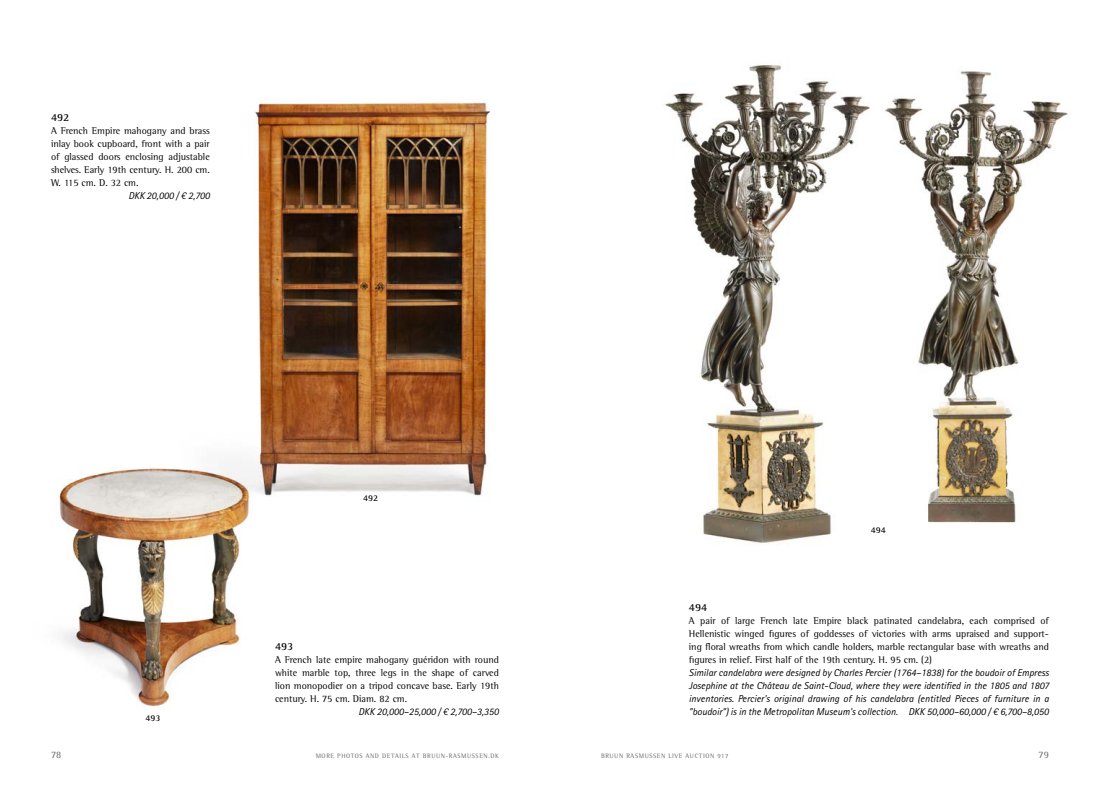
<style>
.page{position:relative;width:1100px;height:794px;background:#fff}
.page>*{position:absolute;margin:0;border:0;box-sizing:border-box;transform-origin:0 0}
.t1{font:700 11px "Rotis Semi Serif Pro";color:#000}
.t2{font:10px/13px "Rotis Semi Serif Pro";color:#000;text-align:justify}
.t3{font:italic 10px/13px "Rotis Sans Serif Pro";color:#000;text-align:justify}
.t4{font:10px "Rotis Semi Serif Pro";color:#6a6a69}
.t5{font:700 9px "Rotis Semi Serif Pro";color:#000}
.t6{font:6.5px "Rotis Semi Serif Pro";letter-spacing:.095em;color:#6a6a69}
</style>
<div class="page">
<img style="left:665px;top:64px;width:403px;height:479px">
<img style="left:255px;top:99px;width:235px;height:397px">
<img style="left:57px;top:444px;width:245px;height:263px">
<p class="t1" style="left:51px;top:111px;width:20px">492</p>
<p class="t2" style="left:51px;top:124px;width:160px">A French Empire mahogany and brass inlay book cupboard, front with a pair of glassed doors enclosing adjustable shelves. Early 19th century. H. 200 cm.<br>W. 115 cm. D. 32 cm.</p>
<p class="t3" style="left:128px;top:189px;width:83px">DKK 20,000 / € 2,700</p>
<p class="t5" style="left:146px;top:712px;width:17px">493</p>
<p class="t5" style="left:363px;top:492px;width:17px">492</p>
<p class="t1" style="left:275px;top:639px;width:20px">493</p>
<p class="t2" style="left:275px;top:652px;width:225px">A French late empire mahogany guéridon with round white marble top, three legs in the shape of carved lion monopodier on a tripod concave base. Early 19th century. H. 75 cm. Diam. 82 cm.</p>
<p class="t3" style="left:359px;top:705px;width:142px">DKK 20,000–25,000 / € 2,700–3,350</p>
<p class="t5" style="left:871px;top:524px;width:17px">494</p>
<p class="t1" style="left:689px;top:600px;width:20px">494</p>
<p class="t2" style="left:689px;top:613px;width:362px">A pair of large French late Empire black patinated candelabra, each comprised of Hellenistic winged figures of goddesses of victories with arms upraised and support&shy;ing floral wreaths from which candle holders, marble rectangular base with wreaths and figures in relief. First half of the 19th century. H. 95 cm. (2)</p>
<p class="t3" style="left:689px;top:666px;width:362px">Similar candelabra were designed by Charles Percier (1764–1838) for the boudoir of Empress Josephine at the Château de Saint-Cloud, where they were identified in the 1805 and 1807 inventories. Percier's original drawing of his candelabra (entitled Pieces of furniture in a "boudoir") is in the Metropolitan Museum's collection. DKK 50,000–60,000 / € 6,700–8,050</p>
<p class="t4" style="left:51px;top:749px;width:12px">78</p>
<p class="t6" style="left:316px;top:752px;width:185px">MORE PHOTOS AND DETAILS AT BRUUN-RASMUSSEN.DK</p>
<p class="t6" style="left:601px;top:752px;width:129px">BRUUN RASMUSSEN LIVE AUCTION 917</p>
<p class="t4" style="left:1038px;top:749px;width:12px">79</p>
</div>
